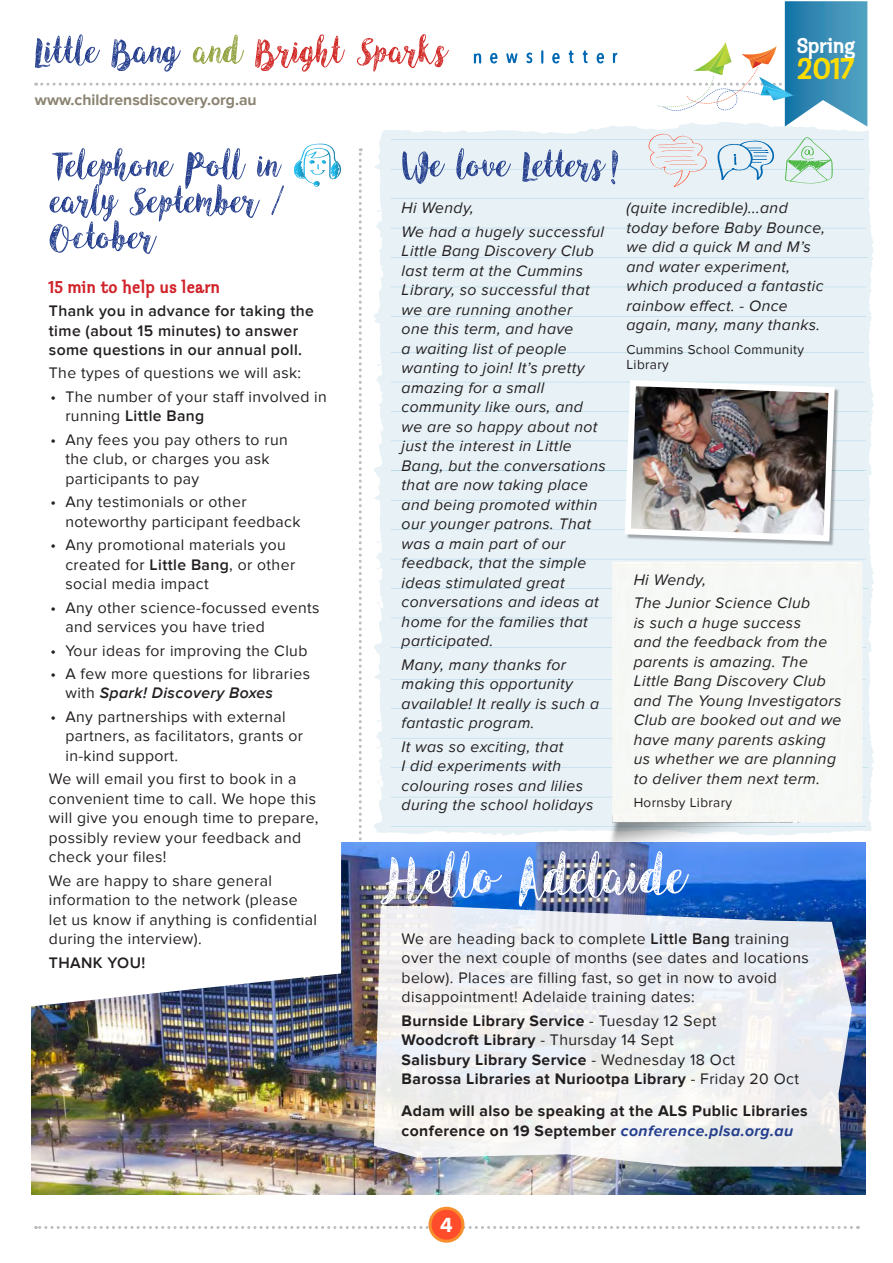
<style>
.page{position:relative;width:893px;height:1263px;background:#fff}
.page>*{position:absolute;margin:0;border:0;box-sizing:border-box;transform-origin:0 0}
.t1{font:31.5px "Klepto ITC";color:#ffdc01}
.t2{font:22.5px "Klepto ITC";color:#fff}
.t3{font:700 21px "Proxima Nova";color:#fff}
.t4{font:18px "Klepto ITC";letter-spacing:.025em;color:#d1232a}
.t5{font:italic 15.75px/19.5px "Proxima Nova";letter-spacing:.025em;color:#231f20}
.t6{font:15.75px/19.5px "Proxima Nova";letter-spacing:.025em;color:#231f20}
.t7{font:700 15.75px/19.5px "Proxima Nova";letter-spacing:.025em;color:#231f20}
.t8{font:600 15.75px/19.5px "Proxima Nova";letter-spacing:.025em;color:#231f20}
.t9{font:700 15.75px "Proxima Nova";color:#8c8472}
.t10{font:13.5px/15px "Proxima Nova";letter-spacing:.025em;color:#231f20}
.s1{font-weight:600}
.s2{font-weight:600;font-style:italic}
.s3{font-weight:400}
.s4{font-style:italic;color:#253f8e}
</style>
<div class="page">
<div style="left:374px;top:122px;width:500px;height:714px;background:#e7f1f6"></div>
<svg style="left:374px;top:568px;width:7px;height:2px"></svg>
<svg style="left:375px;top:596px;width:5px;height:11px"></svg>
<svg style="left:374px;top:747px;width:7px;height:2px"></svg>
<svg style="left:375px;top:775px;width:5px;height:11px"></svg>
<svg style="left:391px;top:198px;width:473px;height:1px"></svg>
<svg style="left:391px;top:228px;width:475px;height:1px"></svg>
<svg style="left:391px;top:257px;width:477px;height:1px"></svg>
<svg style="left:391px;top:287px;width:475px;height:1px"></svg>
<svg style="left:391px;top:316px;width:475px;height:1px"></svg>
<svg style="left:391px;top:352px;width:473px;height:1px"></svg>
<svg style="left:391px;top:559px;width:215px;height:1px"></svg>
<svg style="left:391px;top:588px;width:215px;height:1px"></svg>
<svg style="left:391px;top:618px;width:215px;height:1px"></svg>
<svg style="left:391px;top:647px;width:215px;height:1px"></svg>
<svg style="left:391px;top:679px;width:215px;height:1px"></svg>
<svg style="left:391px;top:708px;width:215px;height:1px"></svg>
<svg style="left:391px;top:738px;width:215px;height:1px"></svg>
<svg style="left:391px;top:767px;width:215px;height:1px"></svg>
<svg style="left:391px;top:797px;width:215px;height:1px"></svg>
<svg style="left:391px;top:826px;width:215px;height:1px"></svg>
<svg style="left:359px;top:148px;width:3px;height:693px"></svg>
<svg style="left:36px;top:1226px;width:815px;height:3px"></svg>
<div style="left:430px;top:1208px;width:33px;height:33px;background:#ff4d2b;border-radius:50%"></div>
<div style="left:428px;top:1207px;width:36px;height:36px;border:3px solid #f78f2e;border-radius:50%"></div>
<svg style="left:50px;top:148px;width:234px;height:106px"></svg>
<svg style="left:294px;top:144px;width:48px;height:43px"></svg>
<svg style="left:391px;top:133px;width:474px;height:54px;background:#d2dfe9"></svg>
<svg style="left:35px;top:1px;width:832px;height:126px"></svg>
<img style="left:391px;top:377px;width:477px;height:167px">
<img style="left:31px;top:842px;width:835px;height:353px">
<svg style="left:31px;top:842px;width:310px;height:165px"></svg>
<svg style="left:374px;top:906px;width:478px;height:260px;fill:#edeef1"></svg>
<img style="left:380px;top:851px;width:309px;height:55px">
<img style="left:606px;top:540px;width:268px;height:338px">
<p class="t9" style="left:35px;top:90px;width:223px">www.childrensdiscovery.org.au</p>
<p class="t4" style="left:49px;top:277px;width:173px">15 min to help us learn</p>
<p class="t8" style="left:49px;top:301px;width:267px">Thank you in advance for taking the time (about 15 minutes) to answer some questions in our annual poll.</p>
<p class="t6" style="left:49px;top:364px;width:254px">The types of questions we will ask:</p>
<p class="t6" style="left:65px;top:387px;width:263px;text-indent:-15px">• The number of your staff involved in running <span class="s1">Little Bang</span></p>
<p class="t6" style="left:65px;top:430px;width:224px;text-indent:-15px">• Any fees you pay others to run the club, or charges you ask participants to pay</p>
<p class="t6" style="left:65px;top:492px;width:237px;text-indent:-15px">• Any testimonials or other noteworthy participant feedback</p>
<p class="t6" style="left:65px;top:535px;width:231px;text-indent:-15px">• Any promotional materials you created for <span class="s1">Little Bang</span>, or other social media impact</p>
<p class="t6" style="left:65px;top:598px;width:256px;text-indent:-15px">• Any other science-focussed events and services you have tried</p>
<p class="t6" style="left:50px;top:641px;width:258px">• Your ideas for improving the Club</p>
<p class="t6" style="left:65px;top:664px;width:246px;text-indent:-15px">• A few more questions for libraries with <span class="s2">Spark! Discovery Boxes</span></p>
<p class="t6" style="left:65px;top:707px;width:239px;text-indent:-15px">• Any partnerships with external partners, as facilitators, grants or in-kind support.</p>
<p class="t6" style="left:49px;top:769px;width:271px">We will email you first to book in a convenient time to call. We hope this will give you enough time to prepare, possibly review your feedback and check your files!</p>
<p class="t6" style="left:49px;top:871px;width:269px">We are happy to share general information to the network (please let us know if anything is confidential during the interview).</p>
<p class="t8" style="left:49px;top:953px;width:98px">THANK YOU!</p>
<p class="t2" style="left:797px;top:34px;width:59px">Spring</p>
<p class="t1" style="left:797px;top:52px;width:59px">2017</p>
<p class="t5" style="left:402px;top:199px;width:74px">Hi Wendy,</p>
<p class="t5" style="left:402px;top:222px;width:206px">We had a hugely successful<br>Little Bang Discovery Club last term at the Cummins<br>Library, so successful that we are running another<br>one this term, and have<br>a waiting list of people wanting to join! It’s pretty amazing for a small community like ours, and we are so happy about not just the interest in Little<br>Bang, but the conversations that are now taking place and being promoted within our younger patrons. That was a main part of our feedback, that the simple ideas stimulated great conversations and ideas at home for the families that participated.</p>
<p class="t5" style="left:402px;top:655px;width:199px">Many, many thanks for making this opportunity available! It really is such a fantastic program.</p>
<p class="t5" style="left:402px;top:737px;width:193px">It was so exciting, that<br>I did experiments with colouring roses and lilies during the school holidays</p>
<p class="t5" style="left:626px;top:199px;width:200px">(quite incredible)...and today before Baby Bounce, we did a quick M and M’s and water experiment, which produced a fantastic rainbow effect. - Once again, many, many thanks.</p>
<p class="t10" style="left:626px;top:342px;width:179px">Cummins School Community<br>Library</p>
<p class="t5" style="left:634px;top:570px;width:74px">Hi Wendy,</p>
<p class="t5" style="left:634px;top:593px;width:209px">The Junior Science Club<br>is such a huge success<br>and the feedback from the parents is amazing. The<br>Little Bang Discovery Club and The Young Investigators<br>Club are booked out and we have many parents asking us whether we are planning to deliver them next term.</p>
<p class="t10" style="left:634px;top:795px;width:100px">Hornsby Library</p>
<p class="t6" style="left:402px;top:929px;width:409px">We are heading back to complete <span class="s1">Little Bang</span> training over the next couple of months (see dates and locations below). Places are filling fast, so get in now to avoid disappointment! Adelaide training dates:</p>
<p class="t7" style="left:402px;top:1011px;width:399px">Burnside Library Service <span class="s3">- Tuesday 12 Sept<br></span>Woodcroft Library <span class="s3">- Thursday 14 Sept<br></span>Salisbury Library Service <span class="s3">- Wednesday 18 Oct<br></span>Barossa Libraries at Nuriootpa Library <span class="s3">- Friday 20 Oct</span></p>
<p class="t7" style="left:402px;top:1102px;width:407px">Adam will also be speaking at the ALS Public Libraries conference on 19 September <span class="s4">conference.plsa.org.au</span></p>
<p class="t3" style="left:440px;top:1213px;width:14px">4</p>
</div>
